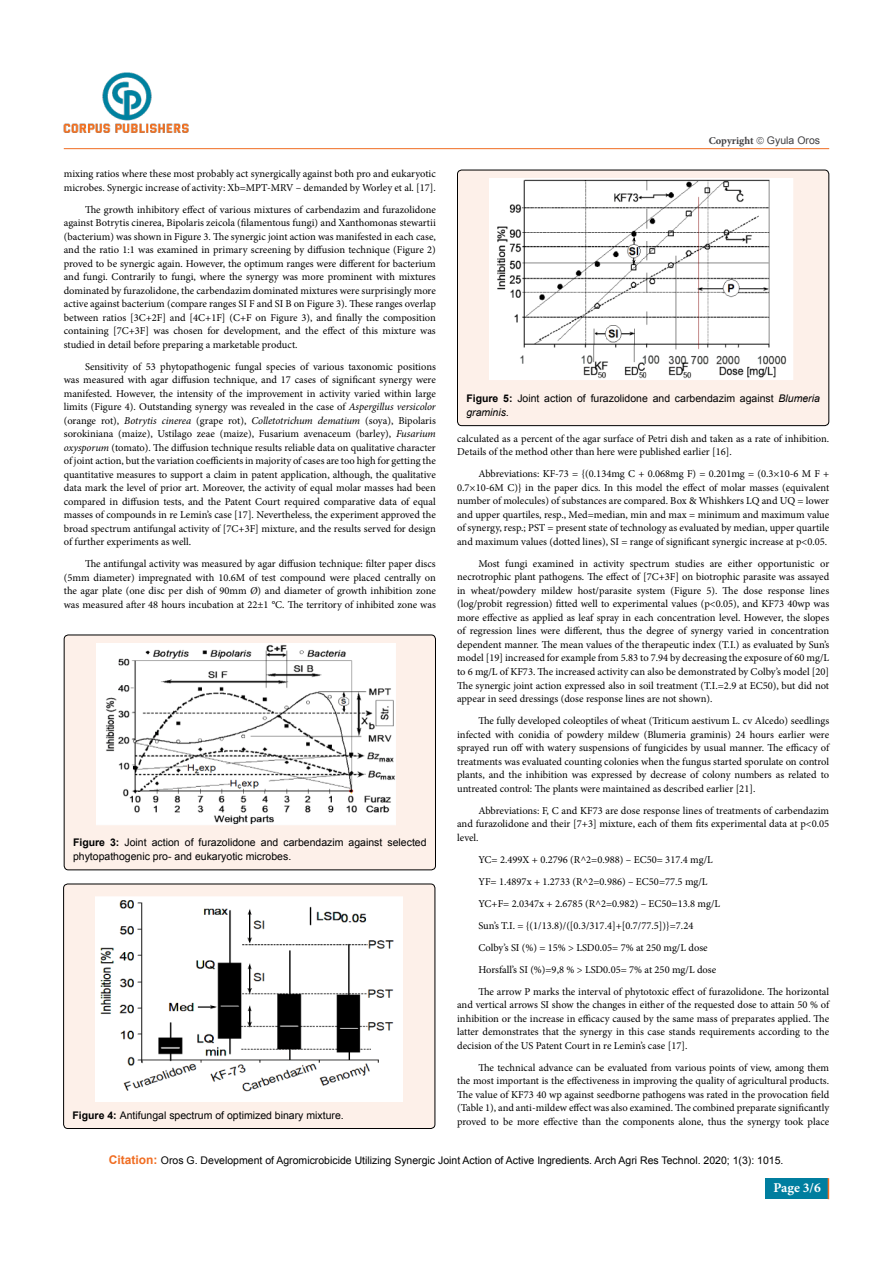
<style>
.page{position:relative;width:893px;height:1263px;background:#fff}
.page>*{position:absolute;margin:0;border:0;box-sizing:border-box;transform-origin:0 0}
.t1{font:700 13.5px "Minion Pro";color:#fff}
.t2{font:10.5px/13.5px "Minion Pro";color:#000;text-align:justify}
.t3{font:10.5px/13.5px "Arial";color:#000}
.t4{font:700 10.5px "Minion Pro";color:#414042}
.t5{font:10.5px "Arial";color:#414042}
.s1{font-style:italic}
.s2{font-weight:700}
.s3{font-weight:700;font-size:12px;color:#f06d22}
</style>
<div class="page">
<hr style="left:64px;top:148px;width:765px;height:1px;background:#f06d22">
<div style="left:765px;top:1178px;width:63px;height:21px;background:#007e9f"></div>
<svg style="left:828px;top:1178px;width:1px;height:21px"></svg>
<img style="left:64px;top:73px;width:125px;height:60px">
<div style="left:64px;top:635px;width:371px;height:235px;background:#fdf0e9;border-radius:4px"></div>
<img style="left:96px;top:644px;width:300px;height:181px">
<div style="left:64px;top:635px;width:372px;height:235px;border:1px solid #000;border-radius:4px"></div>
<div style="left:64px;top:884px;width:371px;height:244px;background:#fdf0e9;border-radius:4px"></div>
<img style="left:96px;top:896px;width:307px;height:205px">
<div style="left:63px;top:884px;width:372px;height:245px;border:1px solid #000;border-radius:4px"></div>
<div style="left:457px;top:170px;width:372px;height:256px;background:#fdf0e9;border-radius:4px"></div>
<img style="left:490px;top:179px;width:303px;height:201px">
<div style="left:457px;top:170px;width:372px;height:256px;border:1px solid #000;border-radius:4px"></div>
<p class="t2" style="left:64px;top:167px;width:374px">mixing ratios where these most probably act synergically against both pro and eukaryotic microbes. Synergic increase of activity: Xb=MPT-MRV – demanded by Worley et al. [17].</p>
<p class="t2" style="left:64px;top:203px;width:374px;text-indent:21px">The growth inhibitory effect of various mixtures of carbendazim and furazolidone against Botrytis cinerea, Bipolaris zeicola (filamentous fungi) and Xanthomonas stewartii (bacterium) was shown in Figure 3. The synergic joint action was manifested in each case, and the ratio 1:1 was examined in primary screening by diffusion technique (Figure 2) proved to be synergic again. However, the optimum ranges were different for bacterium and fungi. Contrarily to fungi, where the synergy was more prominent with mixtures dominated by furazolidone, the carbendazim dominated mixtures were surprisingly more active against bacterium (compare ranges SI F and SI B on Figure 3). These ranges overlap between ratios [3C+2F] and [4C+1F] (C+F on Figure 3), and finally the composition containing [7C+3F] was chosen for development, and the effect of this mixture was studied in detail before preparing a marketable product.</p>
<p class="t2" style="left:64px;top:360px;width:374px;text-indent:21px">Sensitivity of 53 phytopathogenic fungal species of various taxonomic positions was measured with agar diffusion technique, and 17 cases of significant synergy were manifested. However, the intensity of the improvement in activity varied within large limits (Figure 4). Outstanding synergy was revealed in the case of <span class="s1">Aspergillus versicolor </span>(orange rot), <span class="s1">Botrytis cinerea</span> (grape rot), <span class="s1">Colletotrichum dematium</span> (soya), Bipolaris sorokiniana (maize), Ustilago zeae (maize), Fusarium avenaceum (barley), <span class="s1">Fusarium oxysporum</span> (tomato). The diffusion technique results reliable data on qualitative character of joint action, but the variation coefficients in majority of cases are too high for getting the quantitative measures to support a claim in patent application, although, the qualitative data mark the level of prior art. Moreover, the activity of equal molar masses had been compared in diffusion tests, and the Patent Court required comparative data of equal masses of compounds in re Lemin’s case [17]. Nevertheless, the experiment approved the broad spectrum antifungal activity of [7C+3F] mixture, and the results served for design of further experiments as well.</p>
<p class="t2" style="left:64px;top:557px;width:374px;text-indent:21px">The antifungal activity was measured by agar diffusion technique: filter paper discs (5mm diameter) impregnated with 10.6M of test compound were placed centrally on the agar plate (one disc per dish of 90mm <span class="s1">Ø</span>) and diameter of growth inhibition zone was measured after 48 hours incubation at 22±1 °C. The territory of inhibited zone was</p>
<p class="t3" style="left:73px;top:836px;width:355px"><span class="s2">Figure 3:</span> Joint action of furazolidone and carbendazim against selected phytopathogenic pro- and eukaryotic microbes.</p>
<p class="t3" style="left:72px;top:1108px;width:273px"><span class="s2">Figure 4:</span> Antifungal spectrum of optimized binary mixture.</p>
<p class="t4" style="left:709px;top:133px;width:47px">Copyright</p>
<p class="t5" style="left:767px;top:133px;width:55px">Gyula Oros</p>
<p class="t3" style="left:466px;top:392px;width:355px"><span class="s2">Figure 5:</span> Joint action of furazolidone and carbendazim against <span class="s1">Blumeria graminis.</span></p>
<p class="t2" style="left:457px;top:432px;width:374px">calculated as a percent of the agar surface of Petri dish and taken as a rate of inhibition.<br>Details of the method other than here were published earlier [16].</p>
<p class="t2" style="left:457px;top:467px;width:374px;text-indent:21px">Abbreviations: KF-73 = {(0.134mg C + 0.068mg F) = 0.201mg = (0.3×10-6 M F + 0.7×10-6M C)} in the paper dics. In this model the effect of molar masses (equivalent number of molecules) of substances are compared. Box &amp; Whishkers LQ and UQ = lower and upper quartiles, resp., Med=median, min and max = minimum and maximum value of synergy, resp.; PST = present state of technology as evaluated by median, upper quartile and maximum values (dotted lines), SI = range of significant synergic increase at p&lt;0.05.</p>
<p class="t2" style="left:457px;top:557px;width:374px;text-indent:21px">Most fungi examined in activity spectrum studies are either opportunistic or necrotrophic plant pathogens. The effect of [7C+3F] on biotrophic parasite was assayed in wheat/powdery mildew host/parasite system (Figure 5). The dose response lines (log/probit regression) fitted well to experimental values (p&lt;0.05), and KF73 40wp was more effective as applied as leaf spray in each concentration level. However, the slopes of regression lines were different, thus the degree of synergy varied in concentration dependent manner. The mean values of the therapeutic index (T.I.) as evaluated by Sun’s model [19] increased for example from 5.83 to 7.94 by decreasing the exposure of 60 mg/L to 6 mg/L of KF73. The increased activity can also be demonstrated by Colby’s model [20] The synergic joint action expressed also in soil treatment (T.I.=2.9 at EC50), but did not appear in seed dressings (dose response lines are not shown).</p>
<p class="t2" style="left:457px;top:714px;width:374px;text-indent:21px">The fully developed coleoptiles of wheat (Triticum aestivum L. cv Alcedo) seedlings infected with conidia of powdery mildew (Blumeria graminis) 24 hours earlier were sprayed run off with watery suspensions of fungicides by usual manner. The efficacy of treatments was evaluated counting colonies when the fungus started sporulate on control plants, and the inhibition was expressed by decrease of colony numbers as related to untreated control: The plants were maintained as described earlier [21].</p>
<p class="t2" style="left:457px;top:803px;width:374px;text-indent:21px">Abbreviations: F, C and KF73 are dose response lines of treatments of carbendazim and furazolidone and their [7+3] mixture, each of them fits experimental data at p&lt;0.05 level.</p>
<p class="t2" style="left:478px;top:848px;width:352px;line-height:22px;text-align:left">YC= 2.499X + 0.2796 (R<span class="s1">^</span>2=0.988) – EC50= 317.4 mg/L<br>YF= 1.4897x + 1.2733 (R<span class="s1">^</span>2=0.986) – EC50=77.5 mg/L<br>YC+F= 2.0347x + 2.6785 (R<span class="s1">^</span>2=0.982) – EC50=13.8 mg/L<br>Sun’s T.I. = {(1/13.8)/([0.3/317.4]+[0.7/77.5])}=7.24<br>Colby’s SI (%) = 15% &gt; LSD0.05= 7% at 250 mg/L dose<br>Horsfall’s SI (%)=9,8 % &gt; LSD0.05= 7% at 250 mg/L dose<br>The arrow P marks the interval of phytotoxic effect of furazolidone. The horizontal</p>
<p class="t2" style="left:457px;top:998px;width:374px">and vertical arrows SI show the changes in either of the requested dose to attain 50 % of inhibition or the increase in efficacy caused by the same mass of preparates applied. The latter demonstrates that the synergy in this case stands requirements according to the decision of the US Patent Court in re Lemin’s case [17].</p>
<p class="t2" style="left:457px;top:1060px;width:374px;text-indent:21px">The technical advance can be evaluated from various points of view, among them the most important is the effectiveness in improving the quality of agricultural products.<br>The value of KF73 40 wp against seedborne pathogens was rated in the provocation field (Table 1), and anti-mildew effect was also examined. The combined preparate significantly proved to be more effective than the components alone, thus the synergy took place</p>
<p class="t3" style="left:109px;top:1154px;width:676px"><span class="s3">Citation:</span> Oros G. Development of Agromicrobicide Utilizing Synergic Joint Action of Active Ingredients. Arch Agri Res Technol. 2020; 1(3): 1015.</p>
<p class="t1" style="left:773px;top:1178px;width:49px">Page 3/6</p>
</div>
